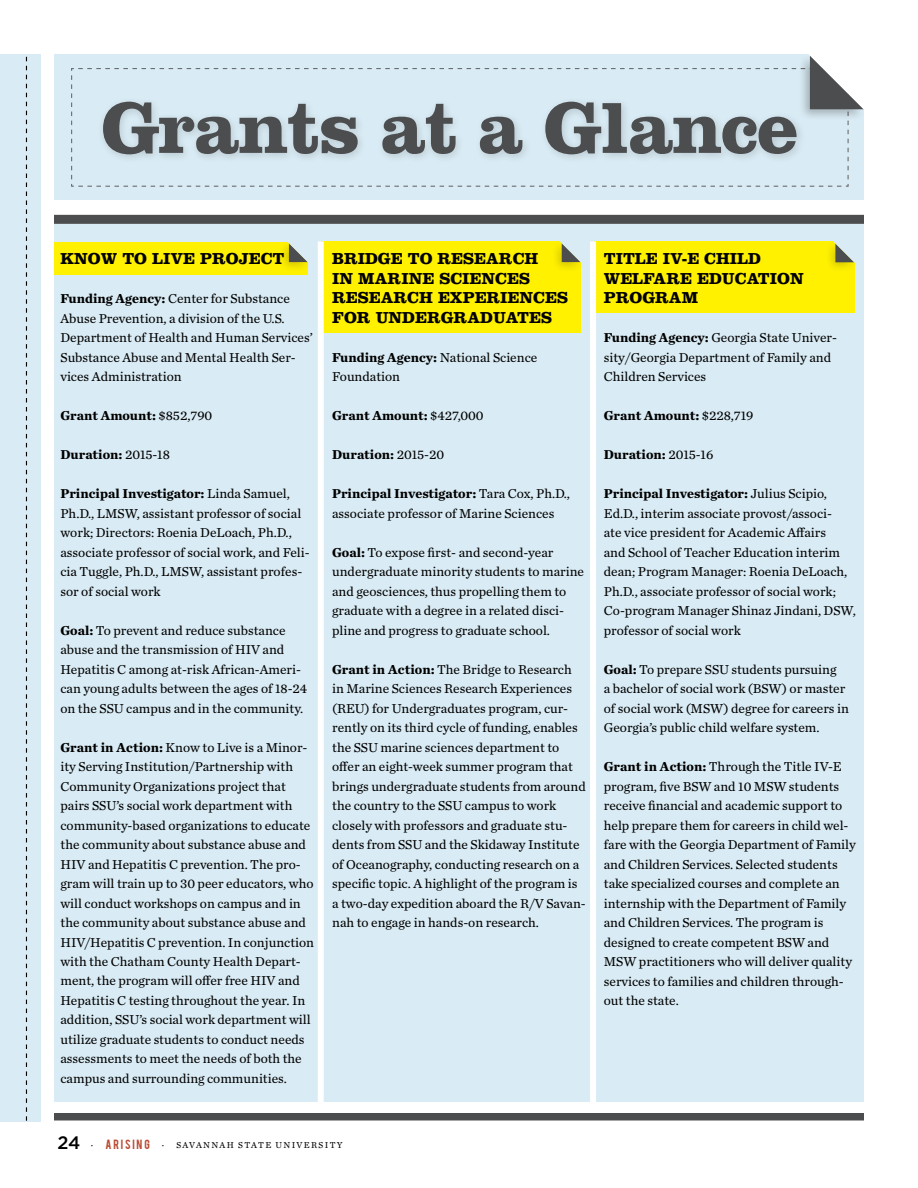
<style>
.page{position:relative;width:918px;height:1188px;background:#fff}
.page>*{position:absolute;margin:0;border:0;box-sizing:border-box;transform-origin:0 0}
.t1{font:700 75px "Clarendon";letter-spacing:-.02em;color:#4c4d4f}
.t2{font:700 16.5px/19.5px "Clarendon";color:#000}
.t3{font:13.5px/19.5px "Chronicle Text G2";color:#000}
.t4{font:700 13.5px "Chronicle Text G1";color:#000}
.t5{font:9px "Chronicle Text G2";letter-spacing:.15em;color:#000}
.s1{font-family:"Chronicle Text G1";font-weight:700}
.s2{font-family:"Chronicle Text G2";font-weight:400}
.s3{font-family:"Gotham";font-weight:500;font-size:18px}
.s4{font-size:10.5px}
.s5{font-family:"Bebas";font-size:10.5px;color:#ba482f}
</style>
<div class="page">
<div style="left:54px;top:221px;width:810px;height:881px;background:#d9ebf4"></div>
<div style="left:54px;top:54px;width:810px;height:145px;background:#d9ebf4"></div>
<svg style="left:71px;top:54px;width:793px;height:133px"></svg>
<div style="left:0;top:54px;width:40px;height:1067px;background:#d9ebf4"></div>
<svg style="left:26px;top:57px;width:1px;height:1064px"></svg>
<div style="left:97px;top:96px;width:710px;height:68px;background:#000;opacity:.15"></div>
<div style="left:54px;top:242px;width:254px;height:32px;background:#fff100"></div>
<div style="left:321px;top:242px;width:259px;height:91px;background:#fff100"></div>
<div style="left:594px;top:242px;width:260px;height:71px;background:#fff100"></div>
<div style="left:318px;top:242px;width:6px;height:877px;background:#fff"></div>
<div style="left:590px;top:242px;width:6px;height:877px;background:#fff"></div>
<div style="left:54px;top:215px;width:810px;height:9px;background:#4c4d4f"></div>
<div style="left:278px;top:239px;width:34px;height:34px;background:#000;opacity:.2"></div>
<svg style="left:285px;top:240px;width:26px;height:25px"></svg>
<div style="left:551px;top:239px;width:34px;height:34px;background:#000;opacity:.2"></div>
<svg style="left:558px;top:240px;width:25px;height:25px"></svg>
<div style="left:825px;top:239px;width:34px;height:34px;background:#000;opacity:.2"></div>
<svg style="left:832px;top:240px;width:25px;height:25px"></svg>
<div style="left:54px;top:1113px;width:810px;height:7px;background:#4c4d4f"></div>
<h1 class="t1" style="left:101px;top:82px;width:699px">Grants at a Glance</h1>
<p class="t2" style="left:60px;top:249px;width:226px">KNOW TO LIVE PROJECT</p>
<p class="t3" style="left:60px;top:288px;width:254px"><span class="s1">Funding Agency:</span> Center for Substance Abuse Prevention, a division of the U.S.<br>Department of Health and Human Services’ Substance Abuse and Mental Health Ser&shy;vices Administration</p>
<p class="t4" style="left:60px;top:405px;width:153px">Grant Amount: <span class="s2">$852,790</span></p>
<p class="t4" style="left:60px;top:444px;width:111px">Duration: <span class="s2">2015-18</span></p>
<p class="t4" style="left:60px;top:483px;width:231px">Principal Investigator: <span class="s2">Linda Samuel,</span></p>
<p class="t3" style="left:60px;top:503px;width:251px">Ph.D., LMSW, assistant professor of social work; Directors: Roenia DeLoach, Ph.D., associate professor of social work, and Feli&shy;cia Tuggle, Ph.D., LMSW, assistant profes&shy;sor of social work</p>
<p class="t3" style="left:60px;top:620px;width:227px"><span class="s1">Goal:</span> To prevent and reduce substance abuse and the transmission of HIV</p>
<p class="t3" style="left:60px;top:639px;width:248px;text-indent:202px">and<br>Hepatitis C among at-risk African-Ameri&shy;can young adults between the ages of 18-24 on the SSU</p>
<p class="t3" style="left:126px;top:698px;width:179px">campus and in the community.</p>
<p class="t3" style="left:60px;top:737px;width:251px"><span class="s1">Grant in Action:</span> Know to Live is a Minor&shy;ity Serving Institution/Partnership with Community Organizations project that pairs SSU’s social work department with community-based organizations to educate the community about substance abuse and HIV</p>
<p class="t3" style="left:60px;top:854px;width:255px;text-indent:28px">and Hepatitis C prevention. The pro&shy;gram will train up to 30 peer educators, who will conduct workshops on campus and in the community about substance abuse and HIV/Hepatitis C prevention. In conjunction with the Chatham County Health Depart&shy;ment, the program will offer free HIV</p>
<p class="t3" style="left:60px;top:971px;width:252px;text-indent:218px">and Hepatitis C testing throughout the year. In addition, SSU’s social work department will utilize graduate students to conduct needs assessments to meet the needs of both the campus and surrounding communities.</p>
<p class="t2" style="left:332px;top:249px;width:237px">BRIDGE TO RESEARCH<br>IN MARINE SCIENCES<br>RESEARCH EXPERIENCES<br>FOR UNDERGRADUATES</p>
<p class="t3" style="left:332px;top:347px;width:207px"><span class="s1">Funding Agency:</span> National Science<br>Foundation</p>
<p class="t4" style="left:332px;top:405px;width:153px">Grant Amount: <span class="s2">$427,000</span></p>
<p class="t4" style="left:332px;top:444px;width:114px">Duration: <span class="s2">2015-20</span></p>
<p class="t4" style="left:332px;top:483px;width:239px">Principal Investigator: <span class="s2">Tara Cox, Ph.D.,</span></p>
<p class="t3" style="left:332px;top:503px;width:224px">associate professor of Marine Sciences</p>
<p class="t3" style="left:332px;top:542px;width:253px"><span class="s1">Goal:</span> To expose first- and second-year undergraduate minority students to marine and geosciences, thus propelling them to graduate with a degree in a related disci&shy;pline and progress to graduate school.</p>
<p class="t3" style="left:332px;top:659px;width:241px;text-align:justify"><span class="s1">Grant in Action:</span> The Bridge to Research in Marine Sciences Research Experiences (REU</p>
<p class="t3" style="left:332px;top:698px;width:247px;text-indent:33px">) for Undergraduates program, cur&shy;rently on its third cycle of funding, enables the SSU</p>
<p class="t3" style="left:332px;top:737px;width:255px;text-indent:48px">marine sciences department to offer an eight-week summer program that brings undergraduate students from around the country to the SSU</p>
<p class="t3" style="left:332px;top:795px;width:237px;text-indent:133px">campus to work closely with professors and graduate stu&shy;dents from SSU</p>
<p class="t3" style="left:332px;top:834px;width:255px;text-indent:93px">and the Skidaway Institute of Oceanography, conducting research on a specific topic. A highlight of the program is a two-day expedition aboard the R/V Savan&shy;nah to engage in hands-on research.</p>
<p class="t2" style="left:604px;top:249px;width:201px">TITLE IV-E CHILD<br>WELFARE EDUCATION<br>PROGRAM</p>
<p class="t3" style="left:604px;top:327px;width:235px"><span class="s1">Funding Agency:</span> Georgia State Univer&shy;sity/Georgia Department of Family and<br>Children Services</p>
<p class="t4" style="left:604px;top:405px;width:151px">Grant Amount: <span class="s2">$228,719</span></p>
<p class="t4" style="left:604px;top:444px;width:111px">Duration: <span class="s2">2015-16</span></p>
<p class="t4" style="left:604px;top:483px;width:225px">Principal Investigator: <span class="s2">Julius Scipio,</span></p>
<p class="t3" style="left:604px;top:503px;width:254px">Ed.D., interim associate provost/associ-<br>ate vice president for Academic Affairs<br>and School of Teacher Education interim dean; Program Manager: Roenia DeLoach, Ph.D., associate professor of social work; Co-program Manager Shinaz Jindani, DSW, professor of social work</p>
<p class="t3" style="left:604px;top:659px;width:110px"><span class="s1">Goal:</span> To prepare SSU</p>
<p class="t3" style="left:604px;top:659px;width:247px;text-indent:128px">students pursuing<br>a bachelor of social work (BSW) or master of social work (MSW) degree for careers in Georgia’s public child welfare system.</p>
<p class="t3" style="left:604px;top:756px;width:254px"><span class="s1">Grant in Action:</span> Through the Title IV-E program, five BSW and 10 MSW students receive financial and academic support to help prepare them for careers in child wel&shy;fare with the Georgia Department of Family and Children Services. Selected students take specialized courses and complete an internship with the Department of Family and Children Services. The program is designed to create competent BSW and MSW practitioners who will deliver quality services to families and children through&shy;out the state.</p>
<p class="t5" style="left:58px;top:1138px;width:287px"><span class="s3">24</span> <span class="s4">·</span> <span class="s5">ARISING</span> <span class="s4">·</span> savannah state university</p>
</div>
